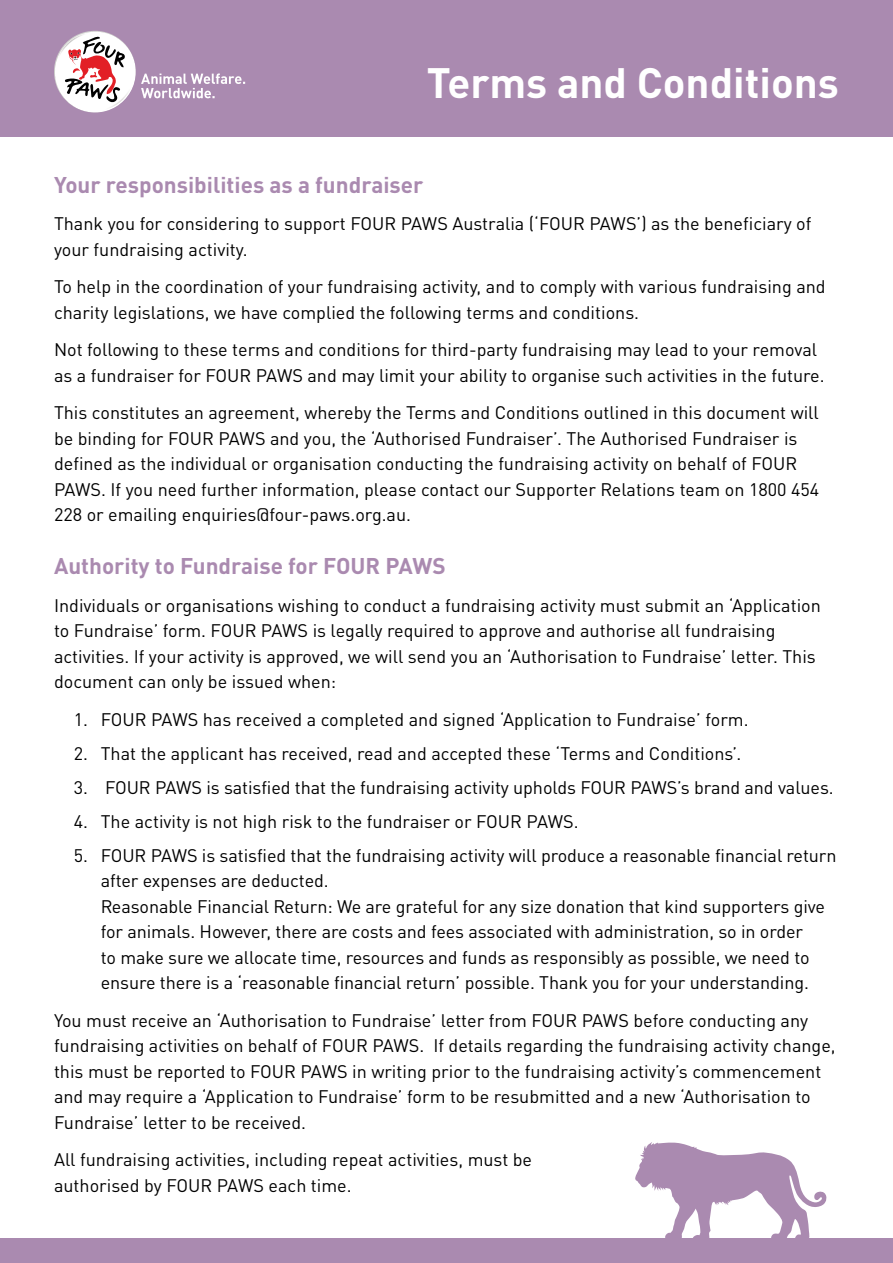
<style>
.page{position:relative;width:893px;height:1263px;background:#fff}
.page>*{position:absolute;margin:0;border:0;box-sizing:border-box;transform-origin:0 0}
.t1{font:700 42px "DIN Pro";color:#fff}
.t2{font:700 22.5px "DIN Pro";color:#aa8ab0}
.t3{font:18px/25.5px "DIN Pro";color:#000}
</style>
<div class="page">
<div style="left:0;top:0;width:893px;height:137px;background:#aa8ab0"></div>
<svg style="left:54px;top:30px;width:191px;height:83px"></svg>
<div style="left:0;top:1238px;width:893px;height:25px;background:#aa8ab0"></div>
<svg style="left:635px;top:1142px;width:192px;height:96px"></svg>
<h1 class="t1" style="left:427px;top:48px;width:414px">Terms and Conditions</h1>
<p class="t2" style="left:54px;top:166px;width:371px">Your responsibilities as a fundraiser</p>
<p class="t3" style="left:54px;top:209px;width:759px">Thank you for considering to support FOUR PAWS Australia (‘FOUR PAWS’) as the beneficiary of your fundraising activity.</p>
<p class="t3" style="left:54px;top:272px;width:773px">To help in the coordination of your fundraising activity, and to comply with various fundraising and charity legislations, we have complied the following terms and conditions.</p>
<p class="t3" style="left:54px;top:335px;width:772px">Not following to these terms and conditions for third-party fundraising may lead to your removal as a fundraiser for FOUR PAWS and may limit your ability to organise such activities in the future.</p>
<p class="t3" style="left:54px;top:398px;width:767px">This constitutes an agreement, whereby the Terms and Conditions outlined in this document will be binding for FOUR PAWS and you, the ‘Authorised Fundraiser’. The Authorised Fundraiser is defined as the individual or organisation conducting the fundraising activity on behalf of FOUR PAWS. If you need further information, please contact our Supporter Relations team on 1800 454<br>228 or emailing enquiries@four-paws.org.au.</p>
<p class="t2" style="left:54px;top:547px;width:393px">Authority to Fundraise for FOUR PAWS</p>
<p class="t3" style="left:54px;top:591px;width:768px">Individuals or organisations wishing to conduct a fundraising activity must submit an ‘Application to Fundraise’ form. FOUR PAWS is legally required to approve and authorise all fundraising activities. If your activity is approved, we will send you an ‘Authorisation to Fundraise’ letter. This document can only be issued when:</p>
<p class="t3" style="left:74px;top:705px;width:676px">1. FOUR PAWS has received a completed and signed ‘Application to Fundraise’ form.</p>
<p class="t3" style="left:74px;top:739px;width:669px">2. That the applicant has received, read and accepted these ‘Terms and Conditions’.</p>
<p class="t3" style="left:74px;top:773px;width:761px">3. FOUR PAWS is satisfied that the fundraising activity upholds FOUR PAWS’s brand and values.</p>
<p class="t3" style="left:74px;top:807px;width:506px">4. The activity is not high risk to the fundraiser or FOUR PAWS.</p>
<p class="t3" style="left:101px;top:841px;width:737px;text-indent:-27px">5. FOUR PAWS is satisfied that the fundraising activity will produce a reasonable financial return after expenses are deducted.<br>Reasonable Financial Return: We are grateful for any size donation that kind supporters give for animals. However, there are costs and fees associated with administration, so in order<br>to make sure we allocate time, resources and funds as responsibly as possible, we need to ensure there is a ‘reasonable financial return’ possible. Thank you for your understanding.</p>
<p class="t3" style="left:54px;top:1006px;width:783px">You must receive an ‘Authorisation to Fundraise’ letter from FOUR PAWS before conducting any fundraising activities on behalf of FOUR PAWS. If details regarding the fundraising activity change, this must be reported to FOUR PAWS in writing prior to the fundraising activity’s commencement and may require a ‘Application to Fundraise’ form to be resubmitted and a new ‘Authorisation to Fundraise’ letter to be received.</p>
<p class="t3" style="left:54px;top:1145px;width:480px">All fundraising activities, including repeat activities, must be authorised by FOUR PAWS each time.</p>
</div>
